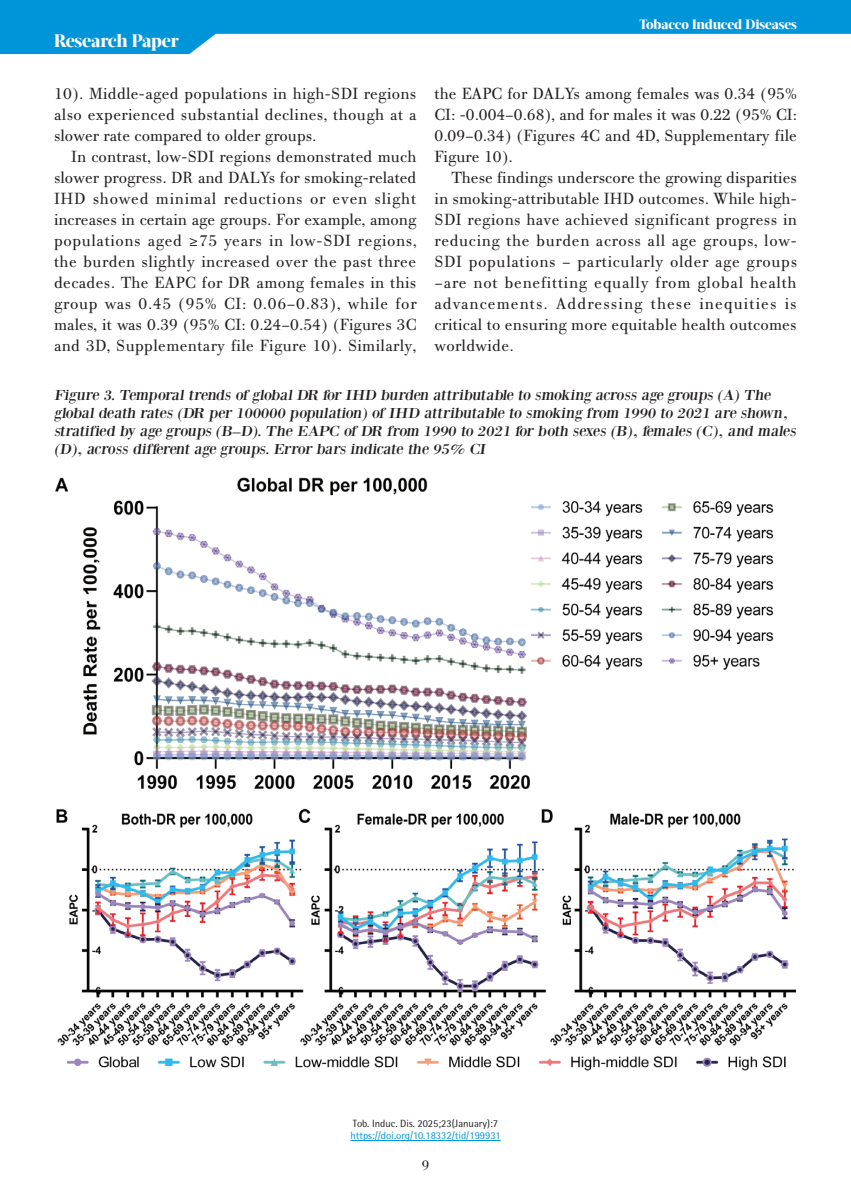
<style>
.page{position:relative;width:851px;height:1191px;background:#fff}
.page>*{position:absolute;margin:0;border:0;box-sizing:border-box;transform-origin:0 0}
.t1{font:800 18px "Acta Display W04";letter-spacing:-.01em;color:#fff}
.t2{font:17.25px/21px "PF Bodoni Text";letter-spacing:.01em;color:#231f20;text-align:justify}
.t3{font:15px/18px "Bodoni XT";letter-spacing:-.04em;color:#231f20;scale:1.1 1}
.t4{font:15px "PF Bodoni Text";color:#231f20}
.t5{font:800 13.5px "Acta Display W04";letter-spacing:-.01em;color:#fff}
.t6{font:10.5px "Rotis Semi Sans Hel";color:#0095d9}
.t7{font:10.5px "Rotis Semi Sans Hel";color:#231f20}
.s1{font-family:"Georgia";font-size:15px}
</style>
<div class="page">
<svg style="left:0;top:0;width:850px;height:54px;fill:#0095d9"></svg>
<hr style="left:350px;top:1140px;width:150px;height:1px;background:#0095d9">
<img style="left:55px;top:477px;width:740px;height:594px">
<p class="t1" style="left:54px;top:30px;width:126px">Research Paper</p>
<p class="t5" style="left:639px;top:17px;width:159px">Tobacco Induced Diseases</p>
<p class="t2" style="left:434px;top:83px;width:364px">the EAPC for DALYs among females was 0.34 (95% CI: -0.004–0.68), and for males it was 0.22 (95% CI:<br>0.09–0.34) (Figures 4C and 4D, Supplementary file Figure 10).</p>
<p class="t2" style="left:434px;top:167px;width:364px;text-indent:17px">These findings underscore the growing disparities in smoking-attributable IHD outcomes. While high-SDI regions have achieved significant progress in reducing the burden across all age groups, low-SDI populations – particularly older age groups –are not benefitting equally from global health advancements. Addressing these inequities is critical to ensuring more equitable health outcomes worldwide.</p>
<p class="t3" style="left:54px;top:386px;width:678px">Figure 3. Temporal trends of global DR for IHD burden attributable to smoking across age groups (A) The global death rates (DR per 100000 population) of IHD attributable to smoking from 1990 to 2021 are shown, stratified by age groups (B–D). The EAPC of DR from 1990 to 2021 for both sexes (B), females (C), and males (D), across different age groups. Error bars indicate the 95% CI</p>
<p class="t2" style="left:54px;top:83px;width:364px">10). Middle-aged populations in high-SDI regions also experienced substantial declines, though at a slower rate compared to older groups.</p>
<p class="t2" style="left:54px;top:146px;width:364px;text-indent:17px">In contrast, low-SDI regions demonstrated much slower progress. DR and DALYs for smoking-related IHD showed minimal reductions or even slight increases in certain age groups. For example, among populations aged <span class="s1">≥</span>75 years in low-SDI regions, the burden slightly increased over the past three decades. The EAPC for DR among females in this group was 0.45 (95% CI: 0.06–0.83), while for males, it was 0.39 (95% CI: 0.24–0.54) (Figures 3C and 3D, Supplementary file Figure 10). Similarly,</p>
<p class="t7" style="left:353px;top:1116px;width:147px">Tob. Induc. Dis. 2025;23(January):7</p>
<p class="t6" style="left:350px;top:1129px;width:152px">https://doi.org/10.18332/tid/199931</p>
<p class="t4" style="left:421px;top:1156px;width:9px">9</p>
</div>
